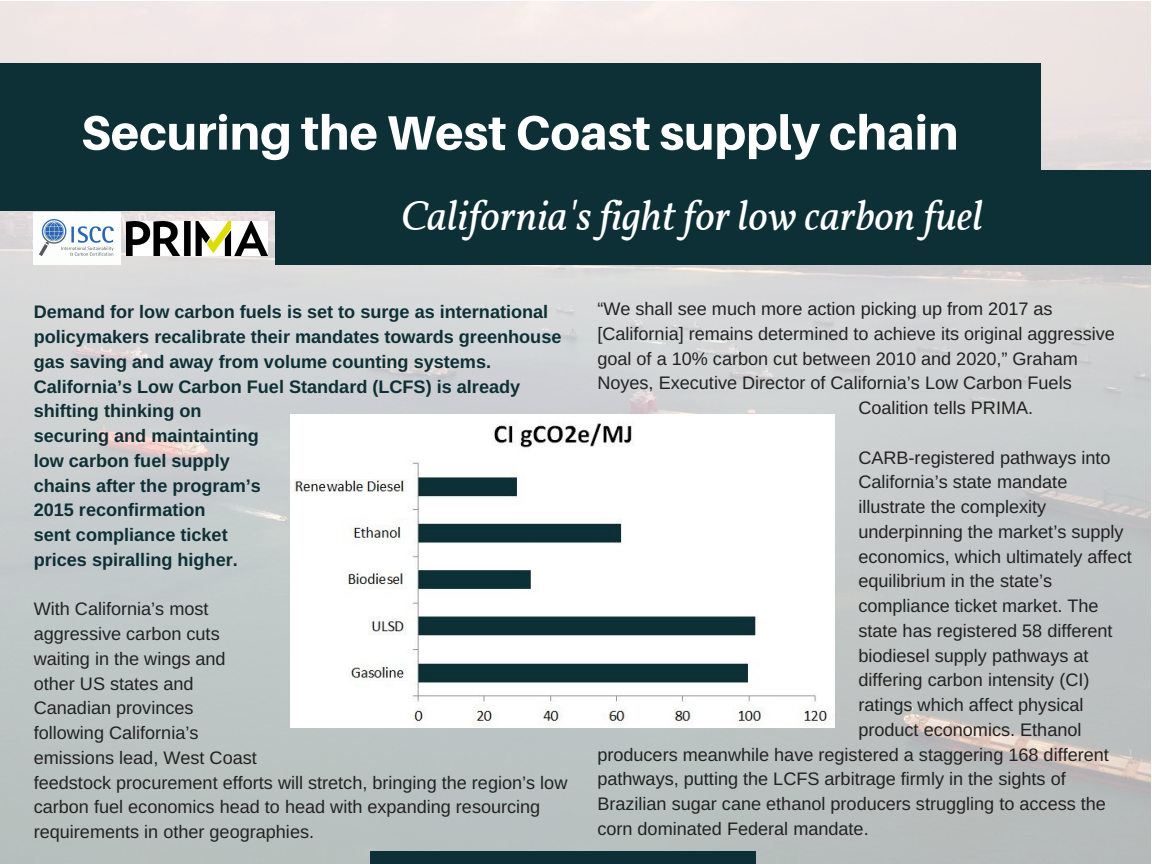
<style>
.page{position:relative;width:1152px;height:864px;background:#fff}
.page>*{position:absolute;margin:0;border:0;box-sizing:border-box;transform-origin:0 0}
.t1{font:italic 42.3px "Vollkorn";color:#fff}
.t2{font:18.15px/24.8px "Arimo";color:#222}
.t3{font:700 18.15px/24.8px "Arimo";color:#0d3036}
</style>
<div class="page">
<img style="left:0;top:2px;width:1150px;height:862px">
<div style="left:0;top:63px;width:1041px;height:147px;background:#0d3036"></div>
<svg style="left:83px;top:116px;width:111px;height:34px"></svg>
<svg style="left:200px;top:114px;width:27px;height:36px"></svg>
<svg style="left:233px;top:123px;width:56px;height:37px"></svg>
<svg style="left:301px;top:114px;width:76px;height:36px"></svg>
<svg style="left:388px;top:116px;width:118px;height:34px"></svg>
<svg style="left:518px;top:116px;width:132px;height:34px"></svg>
<svg style="left:660px;top:114px;width:160px;height:46px"></svg>
<svg style="left:830px;top:114px;width:95px;height:36px"></svg>
<svg style="left:931px;top:123px;width:25px;height:27px"></svg>
<div style="left:276px;top:170px;width:874px;height:94px;background:#0d3036"></div>
<div style="left:370px;top:852px;width:386px;height:12px;background:#0d3036"></div>
<img style="left:290px;top:414px;width:545px;height:314px">
<img style="left:126px;top:222px;width:142px;height:33px">
<img style="left:34px;top:213px;width:86px;height:51px">
<h1 class="t1" style="left:401px;top:189px;width:584px">California'sfight for low carbon fuel</h1>
<p class="t3" style="left:34px;top:300px;width:529px">Demand for low carbon fuels is set to surge as international policymakers recalibrate their mandates towards greenhouse gas saving and away from volume counting systems.<br>California’s Low Carbon Fuel Standard (LCFS) is already shifting thinking on<br>securing and maintainting<br>low carbon fuel supply<br>chains after the program’s<br>2015 reconfirmation<br>sent compliance ticket<br>prices spiralling higher.</p>
<p class="t2" style="left:34px;top:597px;width:535px">With California’s most<br>aggressive carbon cuts<br>waiting in the wings and<br>other US states and<br>Canadian provinces<br>following California’s<br>emissions lead, West Coast<br>feedstock procurement efforts will stretch, bringing the region’s low carbon fuel economics head to head with expanding resourcing requirements in other geographies.</p>
<p class="t2" style="left:597px;top:296px;width:457px">“We shall see much more action picking up from 2017 as</p>
<p class="t2" style="left:597px;top:321px;width:519px">[California] remains determined to achieve its original aggressive</p>
<p class="t2" style="left:597px;top:346px;width:482px">goal of a 10% carbon cut between 2010 and 2020,” Graham</p>
<p class="t2" style="left:597px;top:371px;width:476px">Noyes, Executive Director of California’s Low Carbon Fuels</p>
<p class="t2" style="left:858px;top:395px;width:176px">Coali.tion tells PRIMA.</p>
<p class="t2" style="left:858px;top:445px;width:254px">CARB-registered pathways into</p>
<p class="t2" style="left:858px;top:470px;width:211px">California’s state mandate</p>
<p class="t2" style="left:858px;top:494px;width:189px">illustrate the complexity</p>
<p class="t2" style="left:858px;top:519px;width:267px">underpinning the market’s supply</p>
<p class="t2" style="left:858px;top:544px;width:275px">economics, which ultimately affect</p>
<p class="t2" style="left:858px;top:569px;width:195px">equilibrium in the state’s</p>
<p class="t2" style="left:858px;top:593px;width:242px">compliance ticket market. The</p>
<p class="t2" style="left:858px;top:618px;width:256px">state has registered 58 different</p>
<p class="t2" style="left:858px;top:643px;width:232px">biodiesel supply pathways at</p>
<p class="t2" style="left:858px;top:668px;width:233px">differing carbon intensity (CI)</p>
<p class="t2" style="left:858px;top:692px;width:227px">ratings which affect physical</p>
<p class="t2" style="left:858px;top:717px;width:225px">product economics. Ethanol</p>
<p class="t2" style="left:597px;top:742px;width:513px">producers meanwhile have registered a staggering 168 different</p>
<p class="t2" style="left:597px;top:767px;width:470px">pathways, putting the LCFS arbitrage firmly in the sights of</p>
<p class="t2" style="left:597px;top:791px;width:510px">Brazilian sugar cane ethanol producers struggling to access the</p>
<p class="t2" style="left:597px;top:816px;width:273px">corn dominated Federal mandate.</p>
</div>
